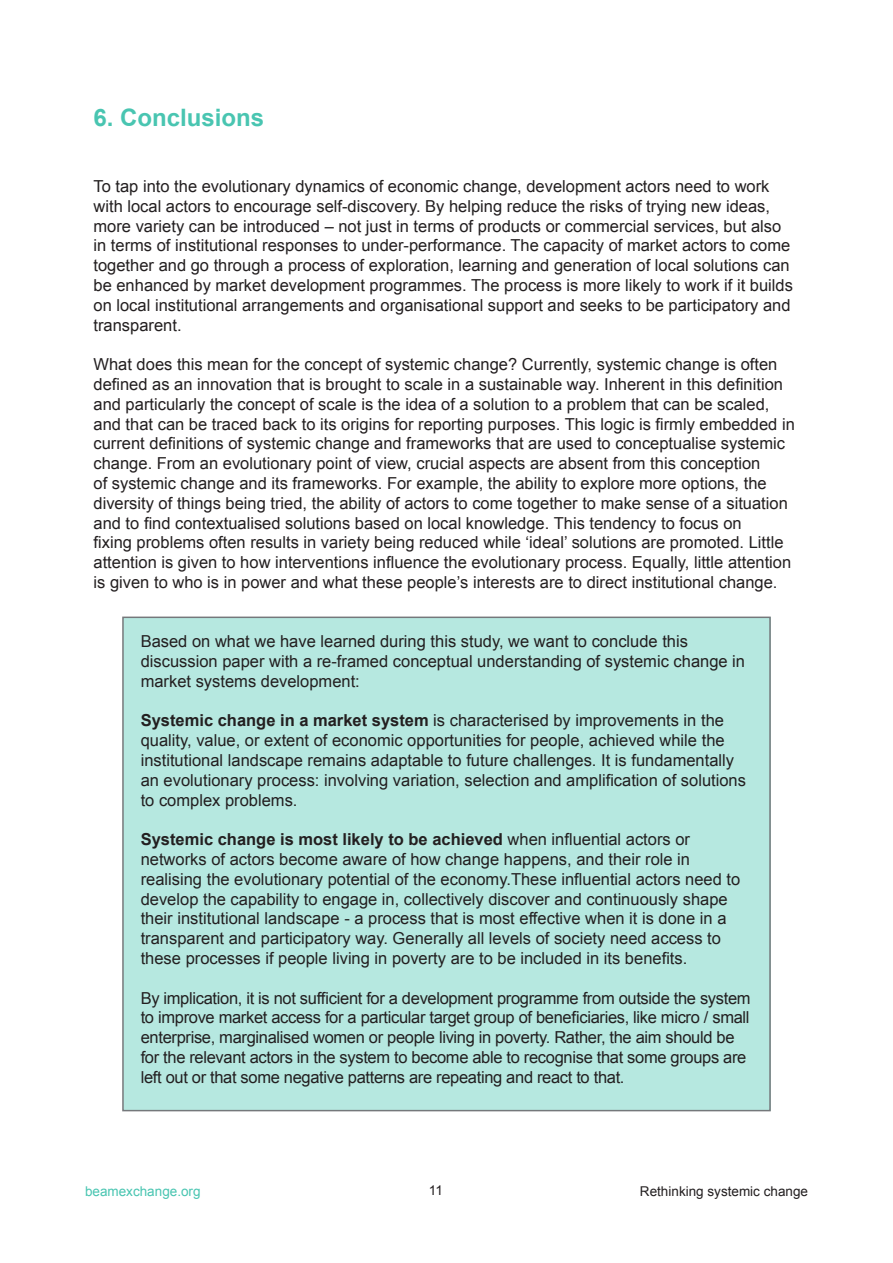
<style>
.page{position:relative;width:893px;height:1263px;background:#fff}
.page>*{position:absolute;margin:0;border:0;box-sizing:border-box;transform-origin:0 0}
.t1{font:700 24px "Arial";color:#49c5b1}
.t2{font:16.5px/19.8px "Arial";color:#231f20}
.t3{font:16.5px/19.8px "Arial";letter-spacing:-.02em;color:#231f20}
.t4{font:13.5px "Arial";color:#231f20}
.t5{font:13.5px "Arial";color:#49c5b1}
.s1{font-weight:700}
</style>
<div class="page">
<div style="left:123px;top:617px;width:647px;height:493px;background:#b6e8e0"></div>
<div style="left:122px;top:616px;width:649px;height:495px;border:2px solid #75787b"></div>
<h1 class="t1" style="left:94px;top:108px;width:172px">6. Conclusions</h1>
<p class="t2" style="left:94px;top:178px;width:701px">To tap into the evolutionary dynamics of economic change, development actors need to work with local actors to encourage self-discovery. By helping reduce the risks of trying new ideas, more variety can be introduced – not just in terms of products or commercial services, but also in terms of institutional responses to under-performance. The capacity of market actors to come together and go through a process of exploration, learning and generation of local solutions can be enhanced by market development programmes. The process is more likely to work if it builds on local institutional arrangements and organisational support and seeks to be participatory and transparent.</p>
<p class="t2" style="left:94px;top:356px;width:703px">What does this mean for the concept of systemic change? Currently, systemic change is often defined as an innovation that is brought to scale in a sustainable way. Inherent in this definition and particularly the concept of scale is the idea of a solution to a problem that can be scaled, and that can be traced back to its origins for reporting purposes. This logic is firmly embedded in current definitions of systemic change and frameworks that are used to conceptualise systemic change. From an evolutionary point of view, crucial aspects are absent from this conception<br>of systemic change and its frameworks. For example, the ability to explore more options, the diversity of things being tried, the ability of actors to come together to make sense of a situation and to find contextualised solutions based on local knowledge. This tendency to focus on<br>fixing problems often results in variety being reduced while ‘ideal’ solutions are promoted. Little attention is given to how interventions influence the evolutionary process. Equally, little attention is given to who is in power and what these people’s interests are to direct institutional change.</p>
<p class="t2" style="left:141px;top:633px;width:606px">Based on what we have learned during this study, we want to conclude this discussion paper with a re-framed conceptual understanding of systemic change in market systems development:</p>
<p class="t2" style="left:141px;top:712px;width:607px"><span class="s1">Systemic change in a market system</span> is characterised by improvements in the quality, value, or extent of economic opportunities for people, achieved while the institutional landscape remains adaptable to future challenges. It is fundamentally an evolutionary process: involving variation, selection and amplification of solutions to complex problems.</p>
<p class="t2" style="left:141px;top:829px;width:601px"><span class="s1">Systemic change is most likely to be achieved</span> when influential actors or networks of actors become aware of how change happens, and their role in realising the evolutionary potential of the economy.These influential actors need to develop the capability to engage in, collectively discover and continuously shape their institutional landscape - a process that is most effective when it is done in a transparent and participatory way. Generally all levels of society need access to these processes if people living in poverty are to be included in its benefits.</p>
<p class="t3" style="left:141px;top:988px;width:611px">By implication, it is not sufficient for a development programme from outside the system to improve market access for a particular target group of beneficiaries, like micro / small enterprise, marginalised women or people living in poverty. Rather, the aim should be for the relevant actors in the system to become able to recognise that some groups are left out or that some negative patterns are repeating and react to that.</p>
<p class="t5" style="left:85px;top:1186px;width:117px">beamexchange.org</p>
<p class="t4" style="left:429px;top:1185px;width:16px">11</p>
<p class="t4" style="left:640px;top:1186px;width:170px">Rethinking systemic change</p>
</div>
